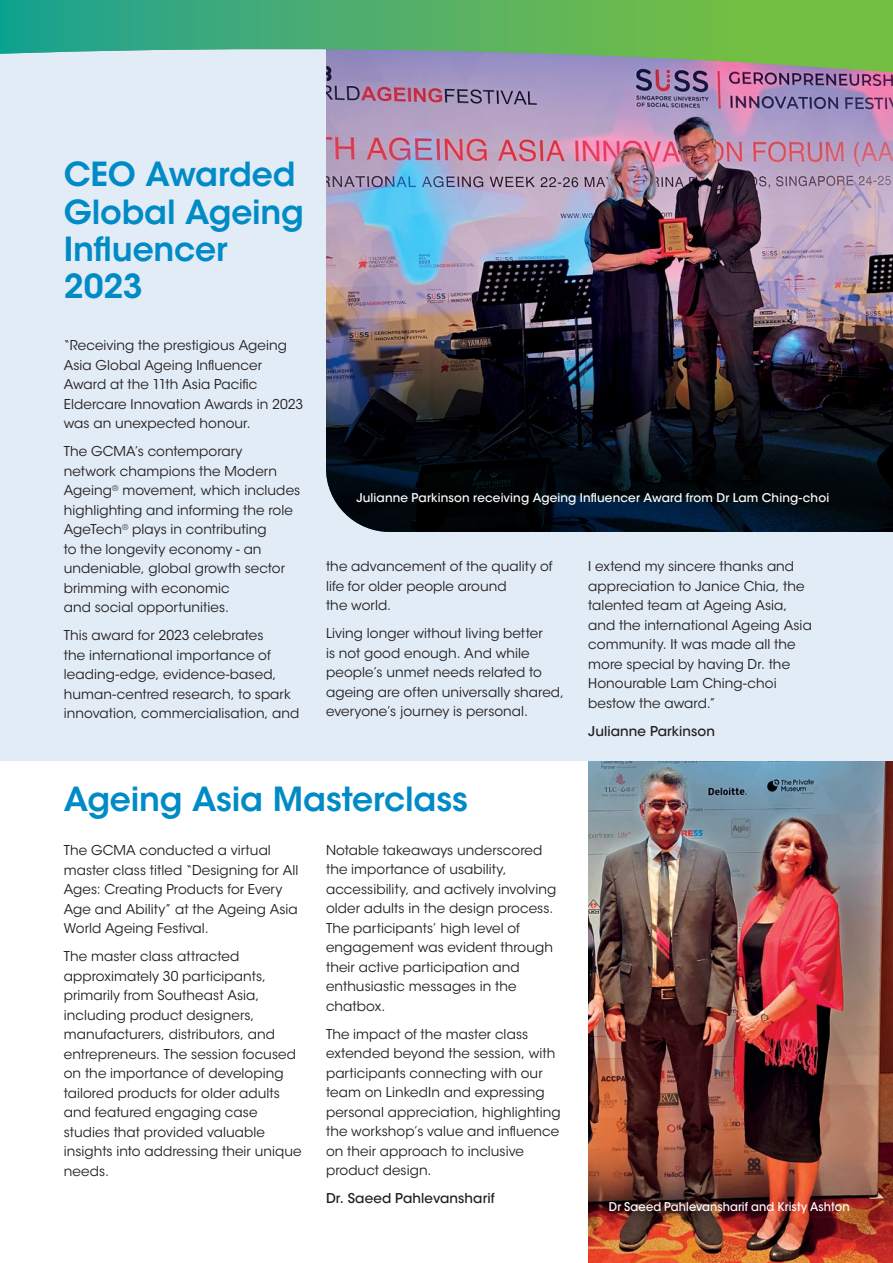
<style>
.page{position:relative;width:893px;height:1263px;background:#fff}
.page>*{position:absolute;margin:0;border:0;box-sizing:border-box;transform-origin:0 0}
.t1{font:600 33px/37.5px "ITC Avant Garde Std";letter-spacing:-.005em;color:#008bc7}
.t2{font:13.5px/19.5px "ITC Avant Garde Std";letter-spacing:.005em;color:#231f20}
.t3{font:500 13.5px "ITC Avant Garde Std";letter-spacing:.01em;color:#231f20}
.t4{font:500 12px "ITC Avant Garde Std";letter-spacing:.01em;color:#fff}
.t5{font:500 12px "ITC Avant Garde Std";letter-spacing:.01em;color:#fff;scale:.95 1}
</style>
<div class="page">
<div style="left:0;top:26px;width:893px;height:735px;background:#e1ecf6"></div>
<img style="left:326px;top:136px;width:567px;height:202px">
<img style="left:326px;top:338px;width:567px;height:11px">
<svg style="left:326px;top:349px;width:567px;height:183px;background:#10141d"></svg>
<svg style="left:0;top:0;width:893px;height:136px"></svg>
<img style="left:588px;top:761px;width:305px;height:502px">
<h1 class="t1" style="left:64px;top:155px;width:242px">CEO Awarded<br>Global Ageing<br>Influencer<br>2023</h1>
<p class="t2" style="left:64px;top:336px;width:241px">“Receiving the prestigious Ageing<br>Asia Global Ageing Influencer<br>Award at the 11th Asia Pacific<br>Eldercare Innovation Awards in 2023 was an unexpected honour.</p>
<p class="t2" style="left:64px;top:442px;width:238px">The GCMA’s contemporary<br>network champions the Modern<br>Ageing<sup>®</sup> movement, which includes highlighting and informing the role<br>AgeTech<sup>®</sup> plays in contributing<br>to the longevity economy - an undeniable, global growth sector brimming with economic<br>and social opportunities.</p>
<p class="t2" style="left:64px;top:626px;width:237px">This award for 2023 celebrates<br>the international importance of leading-edge, evidence-based, human-centred research, to spark innovation, commercialisation, and</p>
<p class="t4" style="left:356px;top:490px;width:474px">Julianne Parkinson receiving Ageing Influencer Award from Dr Lam Ching-choi</p>
<p class="t2" style="left:326px;top:557px;width:228px">the advancement of the quality of life for older people around<br>the world.</p>
<p class="t2" style="left:326px;top:624px;width:240px">Living longer without living better<br>is not good enough. And while people’s unmet needs related to ageing are often universally shared, everyone’s journey is personal.</p>
<p class="t2" style="left:588px;top:557px;width:225px">I extend my sincere thanks and appreciation to Janice Chia, the talented team at Ageing Asia, and the international Ageing Asia community. It was made all the more special by having Dr. the<br>Honourable Lam Ching-choi bestow the award.”</p>
<p class="t3" style="left:588px;top:722px;width:128px">Julianne Parkinson</p>
<h1 class="t1" style="left:64px;top:780px;width:406px">Ageing Asia Masterclass</h1>
<p class="t2" style="left:64px;top:841px;width:236px">The GCMA conducted a virtual master class titled “Designing for All<br>Ages: Creating Products for Every<br>Age and Ability” at the Ageing Asia<br>World Ageing Festival.</p>
<p class="t2" style="left:64px;top:947px;width:239px">The master class attracted approximately 30 participants, primarily from Southeast Asia, including product designers, manufacturers, distributors, and entrepreneurs. The session focused on the importance of developing tailored products for older adults and featured engaging case studies that provided valuable insights into addressing their unique needs.</p>
<p class="t2" style="left:326px;top:840px;width:232px">Notable takeaways underscored the importance of usability, accessibility, and actively involving older adults in the design process.<br>The participants’ high level of engagement was evident through their active participation and enthusiastic messages in the chatbox.</p>
<p class="t2" style="left:326px;top:1024px;width:236px">The impact of the master class extended beyond the session, with participants connecting with our team on LinkedIn and expressing personal appreciation, highlighting the workshop’s value and influence on their approach to inclusive product design.</p>
<p class="t3" style="left:326px;top:1190px;width:170px">Dr. Saeed Pahlevansharif</p>
<p class="t5" style="left:609px;top:1199px;width:255px">Dr Saeed Pahlevansharif and Kristy Ashton</p>
</div>
